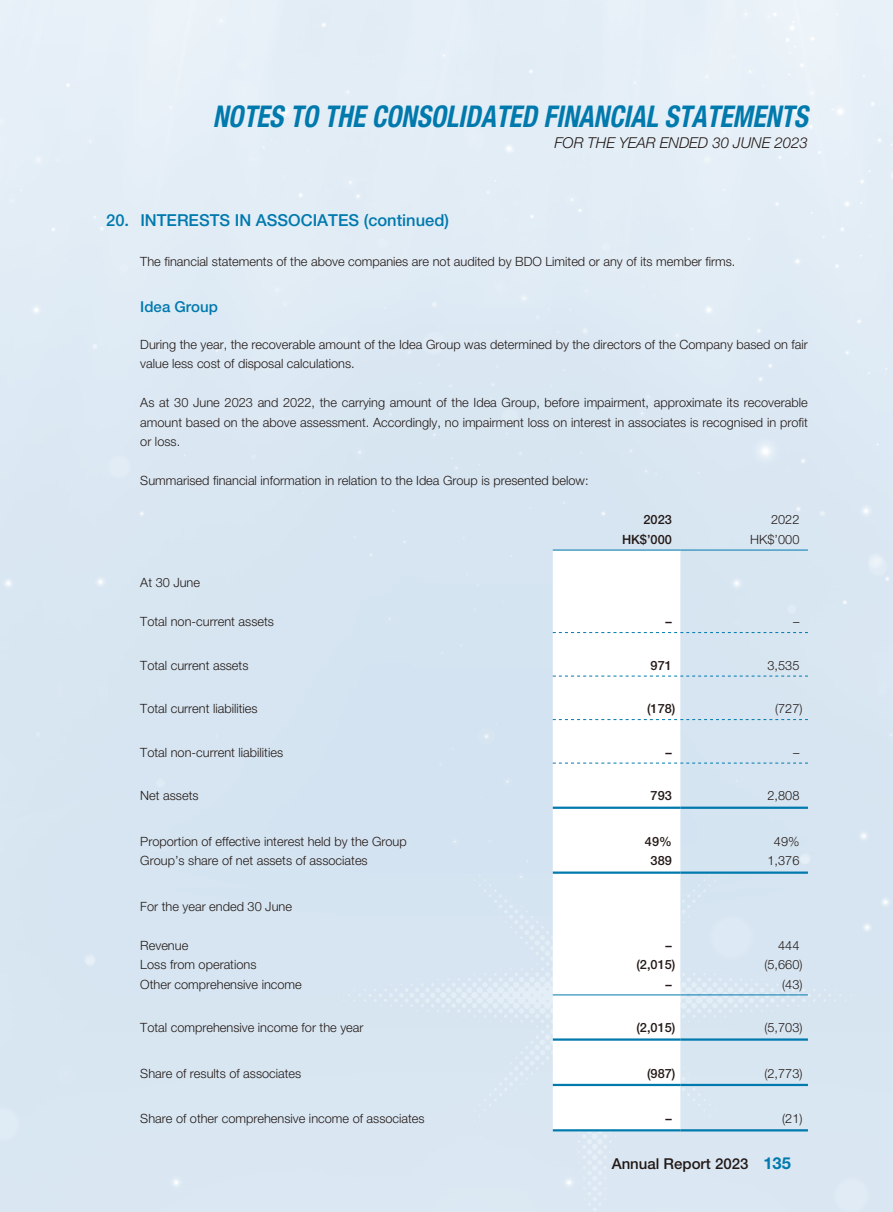
<style>
.page{position:relative;width:893px;height:1212px;background:#fff}
.page>*{position:absolute;margin:0;border:0;box-sizing:border-box;transform-origin:0 0}
.t1{font:italic 700 condensed 30px "Helvetica Neue LT Std";color:#0079ad;scale:.9 1}
.t2{font:500 16.5px "Helvetica Neue LT Std";color:#0079ad}
.t3{font:italic 300 15px "Helvetica Neue LT Std";color:#231916}
.t4{font:500 15px "Helvetica Neue LT Std";color:#231916}
.t5{font:500 15px "Helvetica Neue LT Std";color:#0079ad}
.t6{font:300 12.75px/19.5px "Helvetica Neue LT Std";color:#231916}
.t7{font:500 12.75px "Helvetica Neue LT Std";color:#231916}
.s1{font-weight:700;font-size:16.5px;color:#0079ad}
</style>
<div class="page">
<svg style="left:553px;top:633px;width:127px;height:454px"></svg>
<hr style="left:553px;top:550px;width:127px;height:1px;background:#0079ad">
<hr style="left:680px;top:550px;width:128px;height:1px;background:#0079ad">
<svg style="left:553px;top:632px;width:255px;height:1px"></svg>
<svg style="left:553px;top:676px;width:255px;height:1px"></svg>
<svg style="left:553px;top:719px;width:255px;height:1px"></svg>
<svg style="left:553px;top:763px;width:255px;height:1px"></svg>
<hr style="left:553px;top:806px;width:127px;height:3px;background:#0079ad">
<hr style="left:680px;top:806px;width:128px;height:3px;background:#0079ad">
<hr style="left:553px;top:871px;width:127px;height:3px;background:#0079ad">
<hr style="left:680px;top:871px;width:128px;height:3px;background:#0079ad">
<hr style="left:553px;top:994px;width:127px;height:1px;background:#0079ad">
<hr style="left:680px;top:994px;width:128px;height:1px;background:#0079ad">
<hr style="left:553px;top:1038px;width:127px;height:3px;background:#0079ad">
<hr style="left:680px;top:1038px;width:128px;height:3px;background:#0079ad">
<hr style="left:553px;top:1084px;width:127px;height:2px;background:#0079ad">
<hr style="left:680px;top:1084px;width:128px;height:2px;background:#0079ad">
<hr style="left:553px;top:1129px;width:127px;height:2px;background:#0079ad">
<hr style="left:680px;top:1129px;width:128px;height:2px;background:#0079ad">
<h1 class="t1" style="left:213px;top:98px;width:663px">NOTES TO THE CONSOLIDATED FINANCIAL STATEMENTS</h1>
<p class="t3" style="left:554px;top:133px;width:255px">FOR THE YEAR ENDED 30 JUNE 2023</p>
<p class="t2" style="left:106px;top:211px;width:344px">20. INTERESTS IN ASSOCIATES (continued)</p>
<p class="t6" style="left:140px;top:252px;width:597px">The financial statements of the above companies are not audited by BDO Limited or any of its member firms.</p>
<p class="t5" style="left:140px;top:297px;width:79px">Idea Group</p>
<p class="t6" style="left:140px;top:334px;width:669px">During the year, the recoverable amount of the Idea Group was determined by the directors of the Company based on fair value less cost of disposal calculations.</p>
<p class="t6" style="left:140px;top:393px;width:669px;text-align:justify">As at 30 June 2023 and 2022, the carrying amount of the Idea Group, before impairment, approximate its recoverable amount based on the above assessment. Accordingly, no impairment loss on interest in associates is recognised in profit or loss.</p>
<p class="t6" style="left:140px;top:471px;width:450px">Summarised financial information in relation to the Idea Group is presented below:</p>
<p class="t7" style="left:643px;top:512px;width:30px">2023</p>
<p class="t6" style="left:771px;top:510px;width:30px">2022</p>
<p class="t7" style="left:622px;top:532px;width:51px">HK$’000</p>
<p class="t6" style="left:750px;top:529px;width:51px">HK$’000</p>
<p class="t6" style="left:140px;top:573px;width:61px">At 30 June</p>
<p class="t6" style="left:140px;top:612px;width:135px">Total non-current assets</p>
<p class="t7" style="left:665px;top:614px;width:8px">–</p>
<p class="t6" style="left:793px;top:612px;width:8px">–</p>
<p class="t6" style="left:140px;top:655px;width:110px">Total current assets</p>
<p class="t7" style="left:651px;top:658px;width:23px">971</p>
<p class="t6" style="left:767px;top:655px;width:33px">3,535</p>
<p class="t6" style="left:140px;top:699px;width:119px">Total current liabilities</p>
<p class="t7" style="left:647px;top:701px;width:30px">(178)</p>
<p class="t6" style="left:775px;top:699px;width:29px">(727)</p>
<p class="t6" style="left:140px;top:742px;width:144px">Total non-current liabilities</p>
<p class="t7" style="left:665px;top:745px;width:8px">–</p>
<p class="t6" style="left:793px;top:742px;width:8px">–</p>
<p class="t6" style="left:140px;top:786px;width:60px">Net assets</p>
<p class="t7" style="left:651px;top:788px;width:23px">793</p>
<p class="t6" style="left:767px;top:786px;width:33px">2,808</p>
<p class="t6" style="left:140px;top:831px;width:268px">Proportion of effective interest held by the Group</p>
<p class="t7" style="left:645px;top:833px;width:28px">49%</p>
<p class="t6" style="left:774px;top:831px;width:27px">49%</p>
<p class="t6" style="left:140px;top:851px;width:229px">Group’s share of net assets of associates</p>
<p class="t7" style="left:651px;top:853px;width:23px">389</p>
<p class="t6" style="left:767px;top:851px;width:33px">1,376</p>
<p class="t6" style="left:140px;top:896px;width:153px">For the year ended 30 June</p>
<p class="t6" style="left:140px;top:935px;width:49px">Revenue</p>
<p class="t7" style="left:665px;top:937px;width:8px">–</p>
<p class="t6" style="left:778px;top:935px;width:23px">444</p>
<p class="t6" style="left:140px;top:954px;width:118px">Loss from operations</p>
<p class="t7" style="left:636px;top:957px;width:40px">(2,015)</p>
<p class="t6" style="left:764px;top:954px;width:40px">(5,660)</p>
<p class="t6" style="left:140px;top:974px;width:163px">Other comprehensive income</p>
<p class="t7" style="left:665px;top:976px;width:8px">–</p>
<p class="t6" style="left:782px;top:974px;width:22px">(43)</p>
<p class="t6" style="left:140px;top:1017px;width:225px">Total comprehensive income for the year</p>
<p class="t7" style="left:636px;top:1020px;width:40px">(2,015)</p>
<p class="t6" style="left:764px;top:1017px;width:40px">(5,703)</p>
<p class="t6" style="left:140px;top:1063px;width:163px">Share of results of associates</p>
<p class="t7" style="left:647px;top:1065px;width:30px">(987)</p>
<p class="t6" style="left:764px;top:1063px;width:40px">(2,773)</p>
<p class="t6" style="left:140px;top:1108px;width:286px">Share of other comprehensive income of associates</p>
<p class="t7" style="left:665px;top:1111px;width:8px">–</p>
<p class="t6" style="left:782px;top:1108px;width:22px">(21)</p>
<p class="t4" style="left:612px;top:1155px;width:181px">Annual Report 2023 <span class="s1">135</span></p>
</div>
